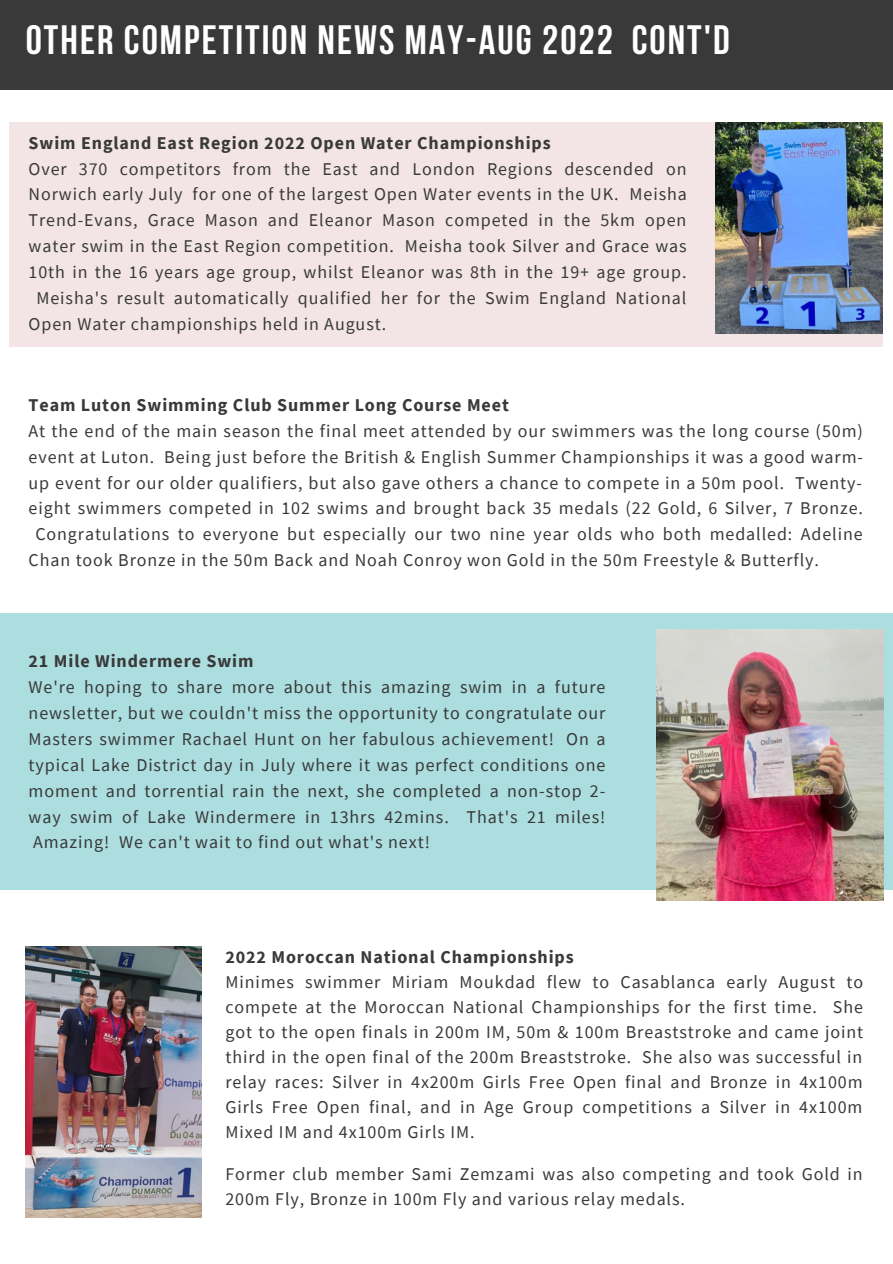
<style>
.page{position:relative;width:893px;height:1264px;background:#fff}
.page>*{position:absolute;margin:0;border:0;box-sizing:border-box;transform-origin:0 0}
.t1{font:700 40.8px "Bebas Neue";letter-spacing:.05em;color:#fff}
.t2{font:18px/25px "Source Sans Pro";letter-spacing:.05em;color:#393939;text-align:justify}
.t3{font:700 18px "Source Sans Pro";letter-spacing:.05em;color:#393939}
</style>
<div class="page">
<div style="left:0;top:0;width:892px;height:89px;background:#393939"></div>
<div style="left:0;top:613px;width:892px;height:277px;background:#acdddf"></div>
<div style="left:9px;top:122px;width:874px;height:225px;background:#f3e5e6"></div>
<img style="left:715px;top:122px;width:167px;height:212px">
<img style="left:26px;top:946px;width:175px;height:271px">
<img style="left:656px;top:629px;width:227px;height:271px">
<h1 class="t1" style="left:26px;top:23px;width:705px">OTHER COMPETITION NEWS MAY-AUG 2022 CONT'D</h1>
<p class="t3" style="left:29px;top:131px;width:523px">Swim England East Region 2022 Open Water Championships</p>
<p class="t2" style="left:29px;top:156px;width:659px">Over 370 competitors from the East and London Regions descended on</p>
<p class="t2" style="left:29px;top:181px;width:659px">Norwich early July for one of the largest Open Water events in the UK. Meisha</p>
<p class="t2" style="left:29px;top:207px;width:659px">Trend-Evans, Grace Mason and Eleanor Mason competed in the 5km open</p>
<p class="t2" style="left:29px;top:233px;width:659px">water swim in the East Region competition. Meisha took Silver and Grace was</p>
<p class="t2" style="left:29px;top:259px;width:659px">10th in the 16 years age group, whilst Eleanor was 8th in the 19+ age group.</p>
<p class="t2" style="left:36px;top:285px;width:651px">Meisha's result automatically qualified her for the Swim England National</p>
<p class="t2" style="left:29px;top:311px;width:359px">Open Water championships held in August.</p>
<p class="t3" style="left:29px;top:393px;width:482px">Team Luton Swimming Club Summer Long Course Meet</p>
<p class="t2" style="left:29px;top:418px;width:835px">At the end of the main season the final meet attended by our swimmers was the long course (50m)</p>
<p class="t2" style="left:29px;top:444px;width:836px">event at Luton. Being just before the British &amp; English Summer Championships it was a good warm-</p>
<p class="t2" style="left:29px;top:469px;width:834px">up event for our older qualifiers, but also gave others a chance to compete in a 50m pool. Twenty-</p>
<p class="t2" style="left:29px;top:495px;width:836px">eight swimmers competed in 102 swims and brought back 35 medals (22 Gold, 6 Silver, 7 Bronze.</p>
<p class="t2" style="left:35px;top:521px;width:828px">Congratulations to everyone but especially our two nine year olds who both medalled: Adeline</p>
<p class="t2" style="left:29px;top:547px;width:791px">Chan took Bronze in the 50m Back and Noah Conroy won Gold in the 50m Freestyle &amp; Butterfly.</p>
<p class="t3" style="left:29px;top:649px;width:226px">21 Mile Windermere Swim</p>
<p class="t2" style="left:29px;top:674px;width:578px;line-height:25.8px">We're hoping to share more about this amazing swim in a future newsletter, but we couldn't miss the opportunity to congratulate our Masters swimmer Rachael Hunt on her fabulous achievement! On a typical Lake District day in July where it was perfect conditions one moment and torrential rain the next, she completed a non-stop 2- way swim of Lake Windermere in 13hrs 42mins. That's 21 miles!<br>Amazing! We can't wait to find out what's next!</p>
<p class="t3" style="left:225px;top:945px;width:350px">2022 Moroccan National Championships</p>
<p class="t2" style="left:225px;top:969px;width:639px">Minimes swimmer Miriam Moukdad flew to Casablanca early August to compete at the Moroccan National Championships for the first time. She got to the open finals in 200m IM, 50m &amp; 100m Breaststroke and came joint third in the open final of the 200m Breaststroke. She also was successful in relay races: Silver in 4x200m Girls Free Open final and Bronze in 4x100m Girls Free Open final, and in Age Group competitions a Silver in 4x100m Mixed IM and 4x100m Girls IM.</p>
<p class="t2" style="left:225px;top:1160px;width:638px">Former club member Sami Zemzami was also competing and took Gold in<br>200m Fly, Bronze in 100m Fly and various relay medals.</p>
</div>
